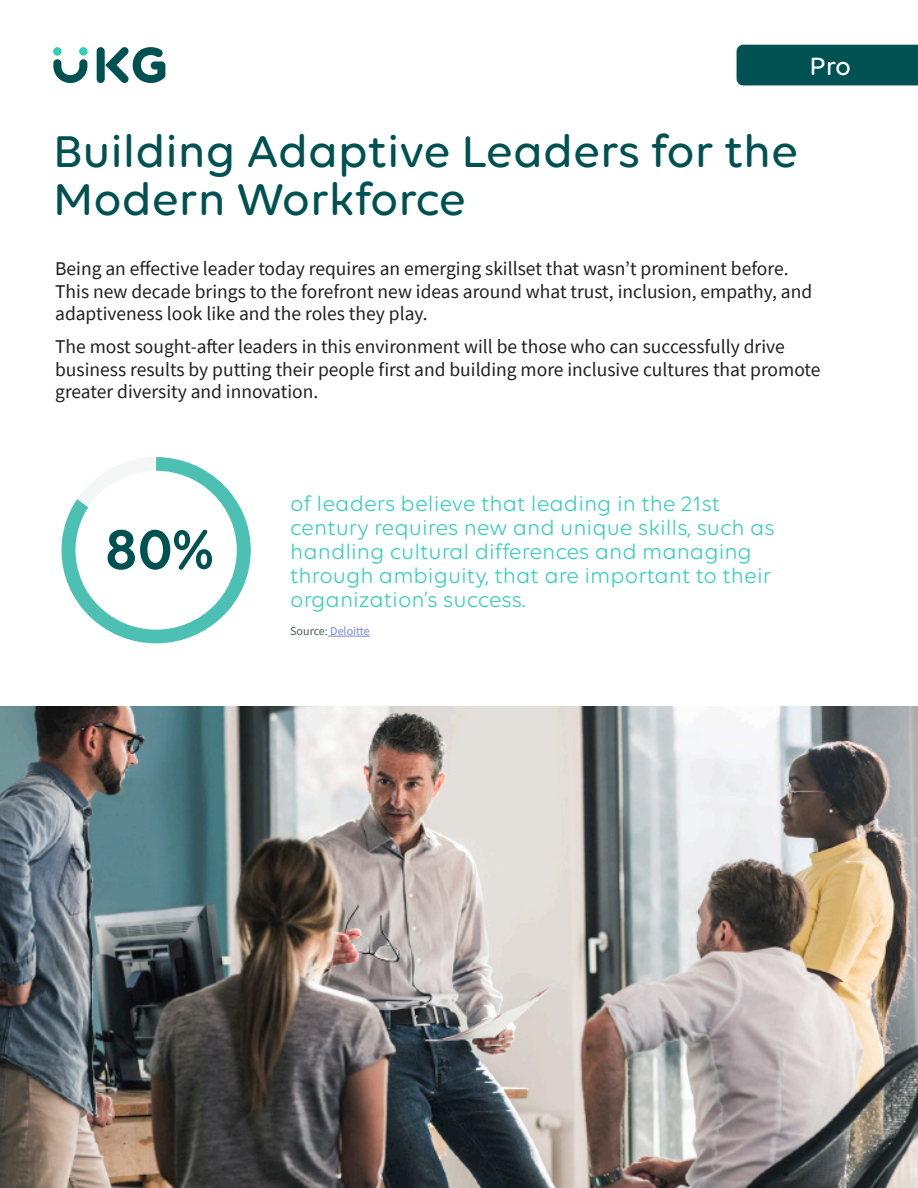
<style>
.page{position:relative;width:918px;height:1188px;background:#fff}
.page>*{position:absolute;margin:0;border:0;box-sizing:border-box;transform-origin:0 0}
.Body{font:600 60px "Volte Rounded";color:#005151}
.Main_headline{font:500 48px/48px "Volte Rounded";color:#005151}
.Footnote{font:500 27px "Volte Rounded";color:#fff}
.Callout_title{font:22.5px/24px "Volte Rounded";color:#30cebb}
.Body_text_9_12{font:19.5px/22.5px "Source Sans Pro";color:#231f20}
.Footnote-2{font:12px "Source Sans Pro";color:#7b85e0}
.s1{color:#54585f}
</style>
<div class="page">
<div style="left:97px;top:47px;width:8px;height:36px;background:#005151;border-radius:4px"></div>
<svg style="left:105px;top:47px;width:60px;height:36px"></svg>
<div style="left:53px;top:47px;width:9px;height:9px;background:#30cebb;border-radius:50%"></div>
<div style="left:79px;top:47px;width:9px;height:9px;background:#30cebb;border-radius:50%"></div>
<svg style="left:53px;top:59px;width:34px;height:24px"></svg>
<img style="left:0;top:707px;width:918px;height:481px">
<svg style="left:62px;top:457px;width:189px;height:186px"></svg>
<hr style="left:328px;top:636px;width:42px;height:1px;background:#7b85e0">
<div style="left:737px;top:45px;width:181px;height:40px;background:#005151"></div>
<p class="Footnote" style="left:809px;top:51px;width:43px">Pro</p>
<p class="Main_headline" style="left:53px;top:126px;width:747px">Building Adaptive Leaders for the<br>Modern Workforce</p>
<p class="Body_text_9_12" style="left:55px;top:257px;width:759px">Being an effective leader today requires an emerging skillset that wasn’t prominent before.<br>This new decade brings to the forefront new ideas around what trust, inclusion, empathy, and adaptiveness look like and the roles they play.</p>
<p class="Body_text_9_12" style="left:55px;top:335px;width:767px">The most sought-after leaders in this environment will be those who can successfully drive business results by putting their people first and building more inclusive cultures that promote greater diversity and innovation.</p>
<p class="Body" style="left:105px;top:514px;width:109px">80%</p>
<p class="Callout_title" style="left:290px;top:491px;width:486px">of leaders believe that leading in the 21st century requires new and unique skills, such as handling cultural differences and managing through ambiguity, that are important to their organization’s success.</p>
<p class="Footnote-2" style="left:290px;top:624px;width:81px"><span class="s1">Source:</span> Deloitte</p>
</div>
